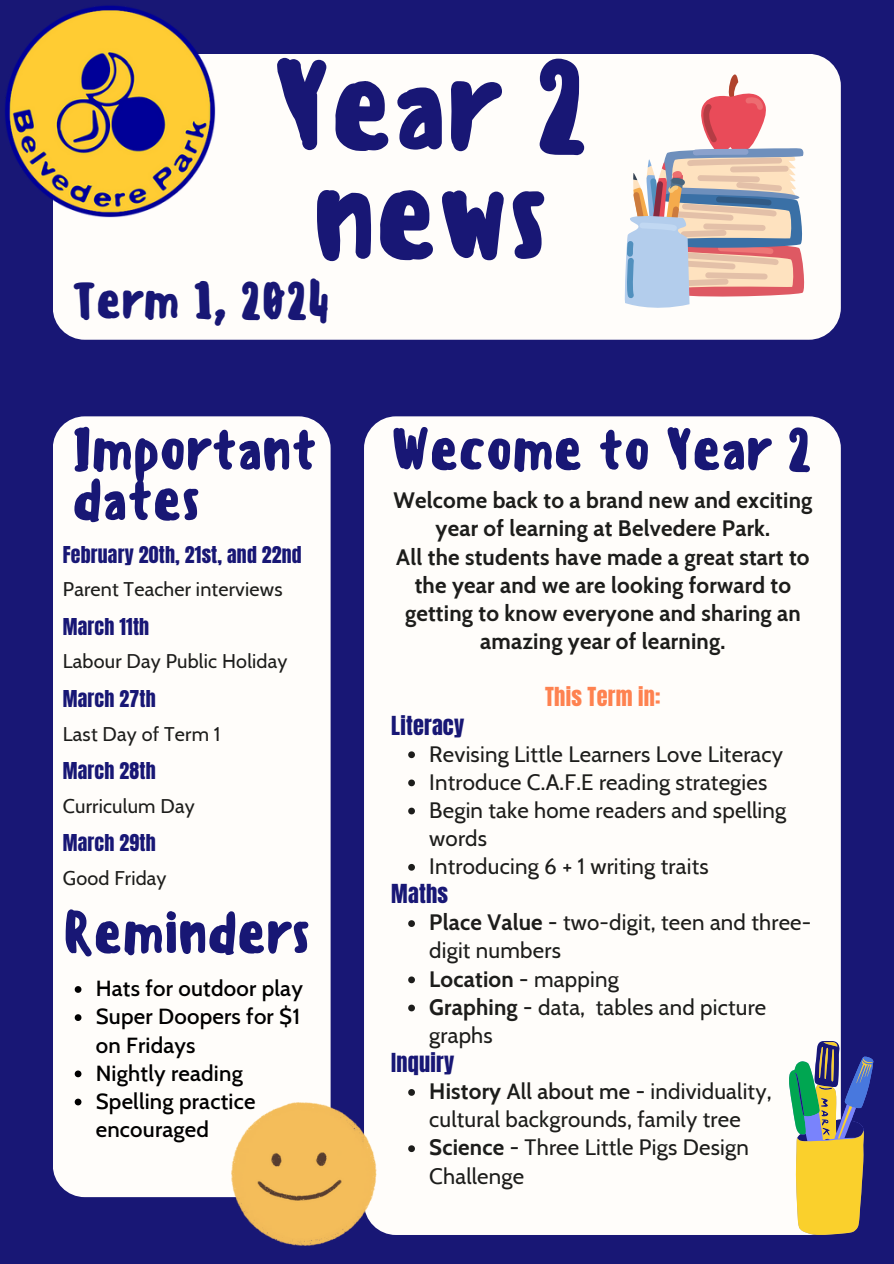
<style>
.page{position:relative;width:894px;height:1264px;background:#fff}
.page>*{position:absolute;margin:0;border:0;box-sizing:border-box;transform-origin:0 0}
.t1{font:500 121.35px/109.2px "Sensei";letter-spacing:-.025em;color:#181775;text-align:center}
.t2{font:500 56.25px "Sensei";letter-spacing:-.025em;color:#181775}
.t3{font:500 48.75px "Sensei";letter-spacing:-.025em;color:#181775}
.t4{font:22.2px/28.2px "Cabin";letter-spacing:.01em;color:#1d1d1b}
.t5{font:700 22.2px/28.2px "Cabin";letter-spacing:.01em;color:#1d1d1b;text-align:center}
.t6{font:500 22.2px/28.2px "Cabin";letter-spacing:.01em;color:#000}
.t7{font:22.2px "Anton";letter-spacing:.01em;color:#181775}
.t8{font:22.2px "Anton";letter-spacing:.01em;color:#fe8250}
.t9{font:19.8px "Cabin";letter-spacing:.01em;color:#1d1d1b}
.t10{font:19.8px "Anton";letter-spacing:.01em;color:#181775}
.s1{font-weight:700}
.s2{font-weight:500}
.s3{font-weight:400}
</style>
<div class="page">
<div style="left:0;top:0;width:893px;height:1263px;background:#181775"></div>
<div style="left:53px;top:54px;width:787px;height:286px;background:#fffdfa;border-radius:32px"></div>
<div style="left:364px;top:416px;width:476px;height:818px;background:#fffdfa;border-radius:32px"></div>
<div style="left:53px;top:416px;width:277px;height:781px;background:#fffdfa;border-radius:32px"></div>
<svg style="left:408px;top:751px;width:7px;height:7px"></svg>
<svg style="left:408px;top:779px;width:7px;height:7px"></svg>
<svg style="left:408px;top:807px;width:7px;height:7px"></svg>
<svg style="left:408px;top:864px;width:7px;height:6px"></svg>
<svg style="left:408px;top:920px;width:7px;height:7px"></svg>
<svg style="left:408px;top:976px;width:7px;height:7px"></svg>
<svg style="left:408px;top:1004px;width:7px;height:7px"></svg>
<svg style="left:408px;top:1089px;width:7px;height:6px"></svg>
<svg style="left:408px;top:1145px;width:7px;height:7px"></svg>
<svg style="left:789px;top:1040px;width:83px;height:194px"></svg>
<img style="left:5px;top:5px;width:211px;height:213px">
<svg style="left:624px;top:74px;width:181px;height:234px"></svg>
<img style="left:232px;top:1102px;width:144px;height:143px">
<svg style="left:75px;top:986px;width:6px;height:6px"></svg>
<svg style="left:75px;top:1014px;width:6px;height:6px"></svg>
<svg style="left:75px;top:1070px;width:6px;height:7px"></svg>
<svg style="left:75px;top:1098px;width:6px;height:7px"></svg>
<p class="t1" style="left:271px;top:52px;width:320px">Year 2 news</p>
<h2 class="t3" style="left:72px;top:271px;width:260px">Term 1, 2024</h2>
<p class="t2" style="left:72px;top:416px;width:247px">Important</p>
<p class="t2" style="left:390px;top:416px;width:423px">Wecome to Year 2</p>
<p class="t2" style="left:72px;top:466px;width:131px">dates</p>
<h2 class="t10" style="left:63px;top:540px;width:240px">February 20th, 21st, and 22nd</h2>
<h4 class="t9" style="left:63px;top:577px;width:221px">Parent Teacher interviews</h4>
<h5 class="t10" style="left:63px;top:612px;width:88px">March 11th</h5>
<p class="t9" style="left:63px;top:649px;width:226px">Labour Day Public Holiday</p>
<p class="t10" style="left:63px;top:684px;width:94px">March 27th</p>
<p class="t9" style="left:63px;top:721px;width:159px">Last Day of Term 1</p>
<p class="t10" style="left:63px;top:756px;width:94px">March 28th</p>
<h5 class="t9" style="left:63px;top:793px;width:133px">Curriculum Day</h5>
<p class="t10" style="left:63px;top:828px;width:94px">March 29th</p>
<p class="t9" style="left:63px;top:865px;width:105px">Good Friday</p>
<h1 class="t5" style="left:393px;top:486px;width:420px">Welcome back to a brand new and exciting year of learning at Belvedere Park.<br>All the students have made a great start to the year and we are looking forward to getting to know everyone and sharing an amazing year of learning.</h1>
<h3 class="t8" style="left:545px;top:681px;width:117px">This Term in:</h3>
<h3 class="t7" style="left:391px;top:709px;width:75px">Literacy</h3>
<p class="t4" style="left:429px;top:739px;width:355px">Revising Little Learners Love Literacy</p>
<h2 class="t4" style="left:429px;top:767px;width:339px">Introduce C.A.F.E reading strategies</h2>
<p class="t4" style="left:429px;top:795px;width:358px">Begin take home readers and spelling words</p>
<p class="t4" style="left:429px;top:852px;width:281px">Introducing 6 + 1 writing traits</p>
<p class="t7" style="left:391px;top:878px;width:58px">Maths</p>
<p class="t4" style="left:429px;top:908px;width:383px"><span class="s1">Place Value</span> <span class="s2">-</span> two-digit, teen and three&shy;digit numbers</p>
<p class="t5" style="left:429px;top:964px;width:191px">Location <span class="s2">-</span> <span class="s3">mapping</span></p>
<p class="t4" style="left:429px;top:992px;width:338px"><span class="s1">Graphing</span> <span class="s2">-</span> data, tables and picture graphs</p>
<p class="t7" style="left:391px;top:1046px;width:65px">Inquiry</p>
<p class="t4" style="left:429px;top:1077px;width:344px"><span class="s1">History</span> <span class="s2">All about me -</span> individuality, cultural backgrounds, family tree</p>
<p class="t4" style="left:429px;top:1133px;width:321px"><span class="s1">Science</span> <span class="s2">-</span> Three Little Pigs Design<br>Challenge</p>
<p class="t2" style="left:63px;top:899px;width:250px">Reminders</p>
<p class="t6" style="left:96px;top:974px;width:209px">Hats for outdoor play</p>
<h5 class="t6" style="left:96px;top:1002px;width:206px">Super Doopers for $1 on Fridays</h5>
<p class="t6" style="left:96px;top:1058px;width:149px">Nightly reading</p>
<p class="t6" style="left:96px;top:1086px;width:161px">Spelling practice encouraged</p>
</div>
